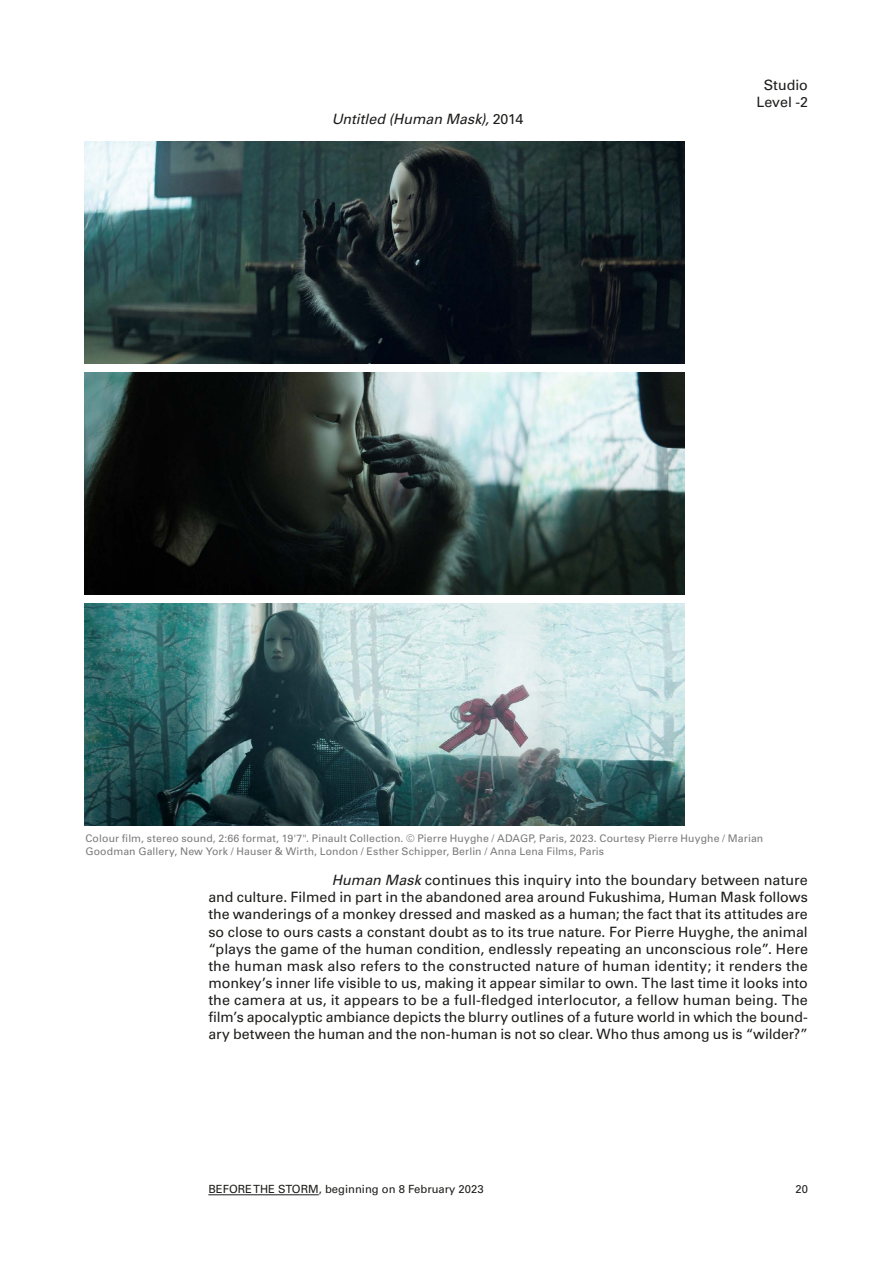
<style>
.page{position:relative;width:893px;height:1263px;background:#fff}
.page>*{position:absolute;margin:0;border:0;box-sizing:border-box;transform-origin:0 0}
.t1{font:14.25px/17.1px "Univers LT Std";letter-spacing:-.005em;color:#1d1d1b;text-align:center}
.t2{font:italic 14.25px "Univers LT Std";letter-spacing:-.005em;color:#1d1d1b}
.t3{font:11.25px "Univers LT Std";color:#1d1d1b}
.t4{font:10.5px/12.6px "Univers LT Std";letter-spacing:.01em;color:#7c7b7b}
.s1{font-style:normal}
.s2{font-style:italic}
</style>
<div class="page">
<img style="left:85px;top:141px;width:600px;height:222px">
<img style="left:85px;top:372px;width:600px;height:222px">
<img style="left:85px;top:603px;width:600px;height:222px">
<hr style="left:208px;top:1194px;width:111px;height:1px;background:#1d1d1b">
<p class="t2" style="left:332px;top:111px;width:193px">Untitled (Human Mask), <span class="s1">2014</span></p>
<p class="t1" style="left:756px;top:76px;width:53px">Studio<br>Level -2</p>
<p class="t4" style="left:85px;top:832px;width:679px">Colour film, stereo sound, 2:66 format, 19'7". Pinault Collection. © Pierre Huyghe / ADAGP, Paris, 2023. Courtesy Pierre Huyghe / Marian<br>Goodman Gallery, New York / Hauser &amp; Wirth, London / Esther Schipper, Berlin / Anna Lena Films, Paris</p>
<p class="t1" style="left:208px;top:872px;width:601px;text-align:justify;text-indent:123px"><span class="s2">Human Mask</span> continues this inquiry into the boundary between nature and culture. Filmed in part in the abandoned area around Fukushima, Human Mask follows the wanderings of a monkey dressed and masked as a human; the fact that its attitudes are so close to ours casts a constant doubt as to its true nature. For Pierre Huyghe, the animal “plays the game of the human condition, endlessly repeating an unconscious role”. Here the human mask also refers to the constructed nature of human identity; it renders the monkey’s inner life visible to us, making it appear similar to own. The last time it looks into the camera at us, it appears to be a full-fledged interlocutor, a fellow human being. The film’s apocalyptic ambiance depicts the blurry outlines of a future world in which the bound&shy;ary between the human and the non-human is not so clear. Who thus among us is “wilder?”</p>
<p class="t3" style="left:208px;top:1182px;width:277px">BEFORE THE STORM, beginning on 8 February 2023</p>
<p class="t3" style="left:795px;top:1182px;width:14px">20</p>
</div>
